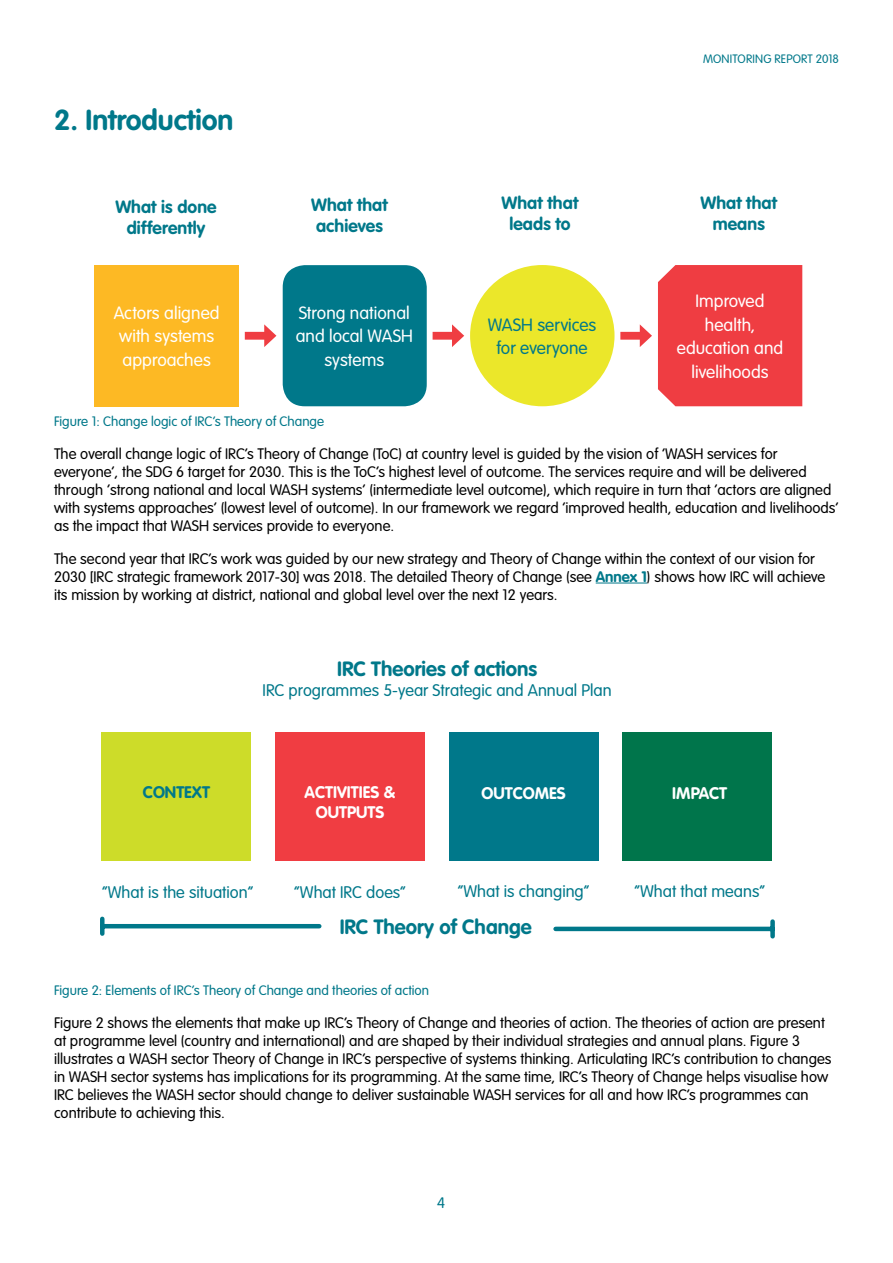
<style>
.page{position:relative;width:893px;height:1263px;background:#fff}
.page>*{position:absolute;margin:0;border:0;box-sizing:border-box;transform-origin:0 0}
.t1{font:700 28.5px "VAG Rounded Std";color:#00788a}
.t2{font:700 20.4px "VAG Rounded Std";color:#00788a}
.t3{font:300 17.55px/23.4px "VAG Rounded Std";letter-spacing:.005em;color:#fff;text-align:center}
.t4{font:700 17.55px/21px "VAG Rounded Std";letter-spacing:.005em;color:#00788a;text-align:center}
.t5{font:300 17.55px/23.4px "VAG Rounded Std";letter-spacing:.005em;color:#00788a;text-align:center}
.t6{font:300 16.5px "VAG Rounded Std";color:#00788a}
.t7{font:700 16.5px "VAG Rounded Std";color:#fff}
.t8{font:700 16.5px "VAG Rounded Std";color:#00788a}
.t9{font:300 15px/18px "VAG Rounded Std";color:#000}
.t10{font:300 15px "VAG Rounded Std";color:#00788a}
.t11{font:300 13.5px "VAG Rounded Std";color:#00788a}
.t12{font:300 12px "VAG Rounded Std";letter-spacing:.02em;color:#00788a}
.s1{font-weight:700;color:#00788a}
</style>
<div class="page">
<hr style="left:596px;top:583px;width:51px;height:1px;background:#00788a">
<div style="left:95px;top:265px;width:144px;height:141px;background:#fdb924"></div>
<div style="left:283px;top:265px;width:144px;height:141px;background:#00788a;border-radius:22px"></div>
<div style="left:658px;top:265px;width:144px;height:141px;background:#ef3d42"></div>
<div style="left:470px;top:265px;width:144px;height:141px;background:#ebe72a;border-radius:50%"></div>
<div style="left:245px;top:332px;width:23px;height:8px;background:#ef3d42"></div>
<svg style="left:264px;top:324px;width:12px;height:23px"></svg>
<div style="left:433px;top:332px;width:23px;height:8px;background:#ef3d42"></div>
<svg style="left:452px;top:324px;width:12px;height:23px"></svg>
<div style="left:620px;top:332px;width:24px;height:8px;background:#ef3d42"></div>
<svg style="left:640px;top:324px;width:12px;height:23px"></svg>
<div style="left:102px;top:732px;width:149px;height:128px;background:#cddc29"></div>
<div style="left:275px;top:732px;width:150px;height:128px;background:#f03d42"></div>
<div style="left:449px;top:732px;width:149px;height:128px;background:#00788a"></div>
<div style="left:623px;top:732px;width:149px;height:128px;background:#00754b"></div>
<hr style="left:102px;top:924px;width:217px;height:4px;background:#00788a">
<div style="left:100px;top:919px;width:5px;height:15px;background:#00788a"></div>
<hr style="left:556px;top:927px;width:217px;height:4px;background:#00788a">
<div style="left:770px;top:921px;width:5px;height:15px;background:#00788a"></div>
<h1 class="t1" style="left:54px;top:103px;width:181px">2. Introduction</h1>
<p class="t12" style="left:703px;top:52px;width:137px">MONITORING REPORT 2018</p>
<p class="t4" style="left:115px;top:197px;width:103px">What is done differently</p>
<p class="t4" style="left:311px;top:195px;width:78px;text-align:left">What that achieves</p>
<p class="t4" style="left:502px;top:193px;width:78px">What that leads to</p>
<p class="t4" style="left:700px;top:193px;width:78px">What that means</p>
<p class="t3" style="left:114px;top:302px;width:107px">Actors aligned with systems approaches</p>
<p class="t3" style="left:296px;top:302px;width:119px">Strong national and local WASH systems</p>
<p class="t3" style="left:677px;top:290px;width:108px">Improved health, education and livelihoods</p>
<p class="t5" style="left:488px;top:313px;width:110px">WASH services for everyone</p>
<p class="t11" style="left:54px;top:413px;width:272px">Figure 1: Change logic of IRC’s Theory of Change</p>
<p class="t9" style="left:54px;top:445px;width:786px">The overall change logic of IRC’s Theory of Change (ToC) at country level is guided by the vision of ‘WASH services for everyone’, the SDG 6 target for 2030. This is the ToC’s highest level of outcome. The services require and will be delivered through ‘strong national and local WASH systems’ (intermediate level outcome), which require in turn that ‘actors are aligned with systems approaches’ (lowest level of outcome). In our framework we regard ‘improved health, education and livelihoods’ as the impact that WASH services provide to everyone.</p>
<p class="t9" style="left:54px;top:550px;width:773px">The second year that IRC’s work was guided by our new strategy and Theory of Change within the context of our vision for<br>2030 [IRC strategic framework 2017-30] was 2018. The detailed Theory of Change (see <span class="s1">Annex 1</span>) shows how IRC will achieve its mission by working at district, national and global level over the next 12 years.</p>
<p class="t8" style="left:143px;top:782px;width:69px">CONTEXT</p>
<h2 class="t2" style="left:337px;top:656px;width:201px">IRC Theories of actions</h2>
<p class="t6" style="left:263px;top:680px;width:350px">IRC programmes 5-year Strategic and Annual Plan</p>
<p class="t7" style="left:305px;top:782px;width:92px">ACTIVITIES &amp;</p>
<p class="t7" style="left:481px;top:784px;width:86px">OUTCOMES</p>
<p class="t7" style="left:672px;top:784px;width:56px">IMPACT</p>
<p class="t7" style="left:316px;top:802px;width:70px">OUTPUTS</p>
<p class="t6" style="left:102px;top:882px;width:153px">“What is the situation”</p>
<p class="t6" style="left:294px;top:882px;width:113px">“What IRC does”</p>
<p class="t6" style="left:458px;top:881px;width:133px">“What is changing”</p>
<p class="t6" style="left:635px;top:881px;width:132px">“What that means”</p>
<h2 class="t2" style="left:340px;top:915px;width:194px">IRC Theory of Change</h2>
<p class="t11" style="left:54px;top:982px;width:377px">Figure 2: Elements of IRC’s Theory of Change and theories of action</p>
<p class="t9" style="left:54px;top:1014px;width:779px">Figure 2 shows the elements that make up IRC’s Theory of Change and theories of action. The theories of action are present at programme level (country and international) and are shaped by their individual strategies and annual plans. Figure 3 illustrates a WASH sector Theory of Change in IRC’s perspective of systems thinking. Articulating IRC’s contribution to changes in WASH sector systems has implications for its programming. At the same time, IRC’s Theory of Change helps visualise how IRC believes the WASH sector should change to deliver sustainable WASH services for all and how IRC’s programmes can contribute to achieving this.</p>
<p class="t10" style="left:437px;top:1194px;width:10px">4</p>
</div>
